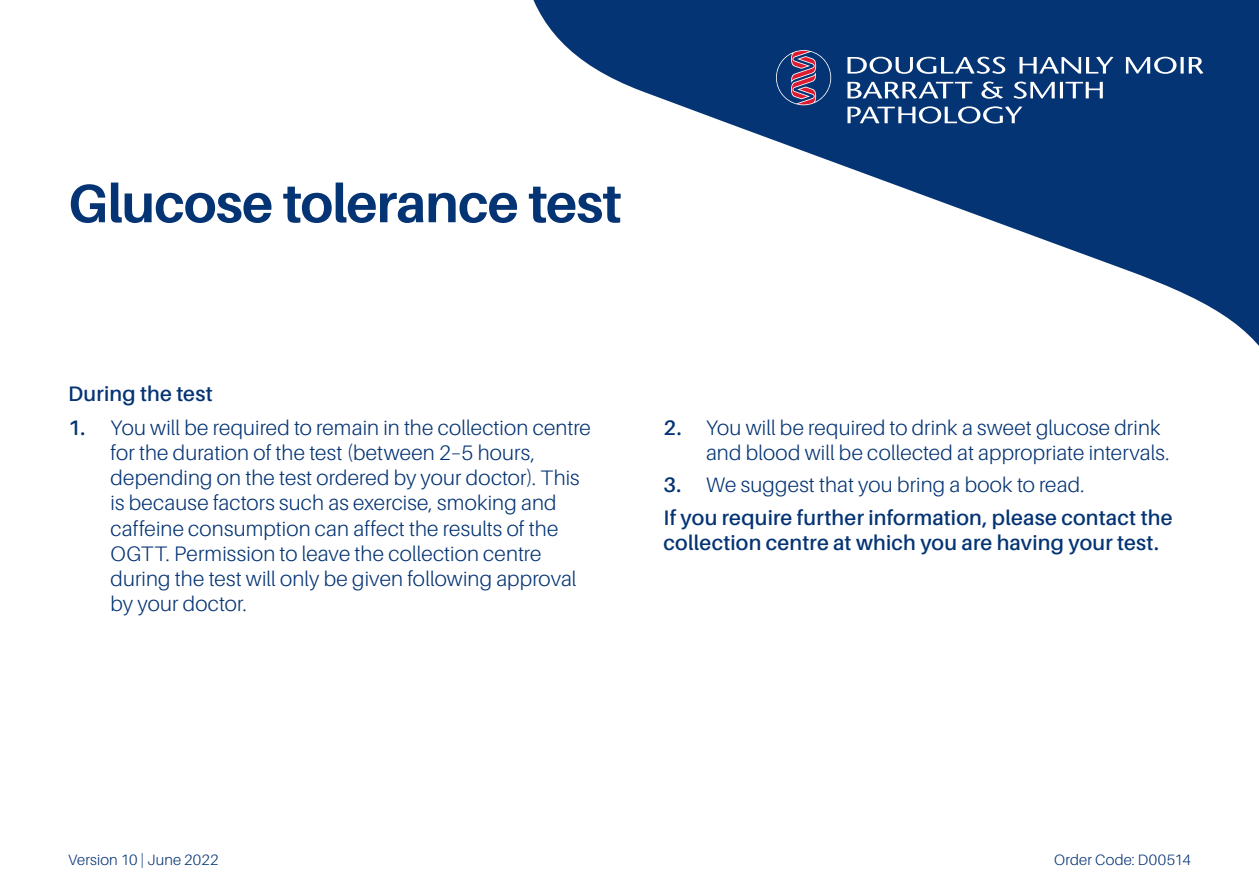
<style>
.page{position:relative;width:1259px;height:893px;background:#fff}
.page>*{position:absolute;margin:0;border:0;box-sizing:border-box;transform-origin:0 0}
.t1{font:700 54px "Aileron";letter-spacing:-.015em;color:#053474}
.t2{font:300 21px/25.2px "Aileron";letter-spacing:.005em;color:#053474}
.t3{font:600 21px/33.6px "Aileron";letter-spacing:.01em;color:#053474}
.t4{font:300 15px "Aileron";letter-spacing:.015em;color:#053474}
.s1{font-weight:600}
.s2{font-weight:300}
</style>
<div class="page">
<svg style="left:533px;top:0;width:726px;height:346px"></svg>
<svg style="left:776px;top:50px;width:427px;height:74px;background:#284e85"></svg>
<h1 class="t1" style="left:68px;top:173px;width:555px">Glucose tolerance test</h1>
<p class="t3" style="left:68px;top:377px;width:146px">During the test</p>
<p class="t2" style="left:111px;top:415px;width:482px;text-indent:-43px"><span class="s1">1.</span> You will be required to remain in the collection centre for the duration of the test (between 2–5 hours, depending on the test ordered by your doctor). This is because factors such as exercise, smoking and caffeine consumption can affect the results of the OGTT. Permission to leave the collection centre during the test will only be given following approval by your doctor.</p>
<p class="t2" style="left:706px;top:415px;width:465px;text-indent:-43px"><span class="s1">2.</span> You will be required to drink a sweet glucose drink and blood will be collected at appropriate intervals.</p>
<p class="t3" style="left:663px;top:468px;width:510px">3. <span class="s2">We suggest that you bring a book to read.<br></span>If you require further information, please contact the</p>
<p class="t3" style="left:663px;top:527px;width:497px">collection centre at which you are having your test.</p>
<p class="t4" style="left:68px;top:851px;width:152px">Version 10 | June 2022</p>
<p class="t4" style="left:1054px;top:851px;width:138px">Order Code: D00514</p>
</div>
